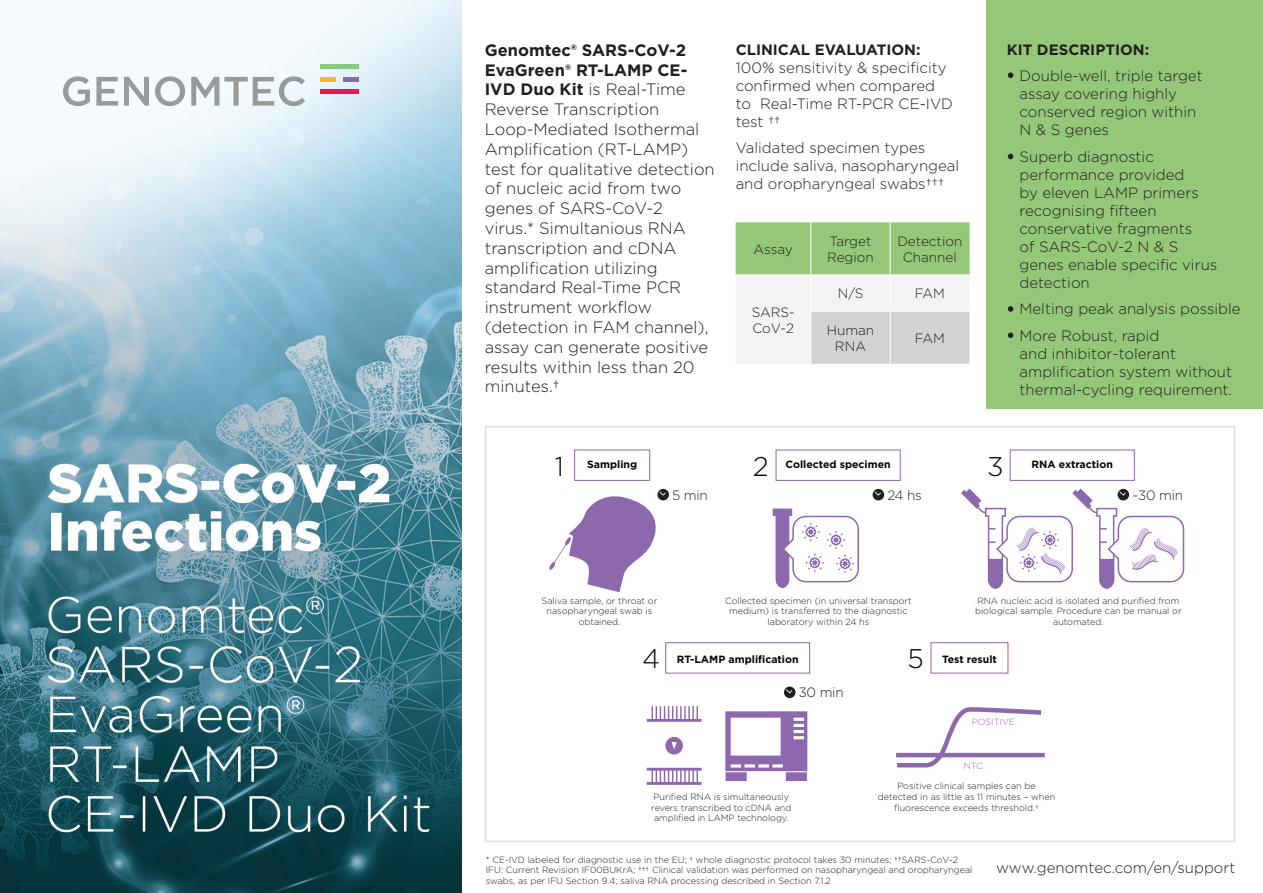
<style>
.page{position:relative;width:1263px;height:893px;background:#fff}
.page>*{position:absolute;margin:0;border:0;box-sizing:border-box;transform-origin:0 0}
.t1{font:300 27px "Gotham";color:#040503}
.t2{font:300 16.5px/19.8px "Gotham";color:#231f20}
.t3{font:300 15px/18px "Gotham";color:#231f20}
.t4{font:700 15px "Gotham";color:#231f20}
.t5{font:300 13.5px/16.2px "Gotham";color:#231f20}
.t6{font:700 10.5px "Gotham";color:#050504}
.t7{font:300 9px/10.8px "Gotham";color:#231f20;text-align:center}
.t8{font:300 9px "Gotham";color:#8e68ad}
.s1{font-weight:700}
</style>
<div class="page">
<div style="left:485px;top:426px;width:750px;height:416px;border:2px solid #dcdddf"></div>
<svg style="left:773px;top:509px;width:86px;height:79px"></svg>
<div style="left:574px;top:450px;width:76px;height:31px;border:1px solid #8e68ad"></div>
<div style="left:776px;top:450px;width:125px;height:31px;border:1px solid #8e68ad"></div>
<div style="left:1010px;top:450px;width:125px;height:31px;border:1px solid #8e68ad"></div>
<hr style="left:647px;top:719px;width:54px;height:3px;background:#8e68ad">
<svg style="left:651px;top:706px;width:47px;height:13px"></svg>
<hr style="left:647px;top:782px;width:54px;height:3px;background:#8e68ad">
<hr style="left:647px;top:768px;width:54px;height:3px;background:#8e68ad">
<svg style="left:651px;top:770px;width:47px;height:12px"></svg>
<div style="left:665px;top:737px;width:18px;height:17px;background:#8e68ad;border-radius:50%"></div>
<svg style="left:671px;top:742px;width:6px;height:7px"></svg>
<div style="left:726px;top:773px;width:20px;height:7px;background:#8e68ad"></div>
<div style="left:726px;top:772px;width:21px;height:9px;border:2px solid #8e68ad"></div>
<div style="left:787px;top:773px;width:19px;height:7px;background:#8e68ad"></div>
<div style="left:786px;top:772px;width:21px;height:9px;border:2px solid #8e68ad"></div>
<svg style="left:725px;top:711px;width:82px;height:60px"></svg>
<div style="left:665px;top:642px;width:145px;height:32px;border:1px solid #8e68ad"></div>
<div style="left:931px;top:642px;width:77px;height:31px;border:1px solid #8e68ad"></div>
<svg style="left:896px;top:707px;width:149px;height:61px"></svg>
<div style="left:986px;top:0;width:277px;height:408px;background:#95c778"></div>
<img style="left:0;top:0;width:461px;height:893px">
<svg style="left:63px;top:76px;width:242px;height:30px"></svg>
<hr style="left:320px;top:65px;width:39px;height:4px;background:#88c981">
<hr style="left:320px;top:89px;width:39px;height:4px;background:#ed1354">
<hr style="left:320px;top:77px;width:16px;height:4px;background:#fcb52c">
<hr style="left:343px;top:77px;width:16px;height:4px;background:#8e68ad">
<svg style="left:736px;top:222px;width:233px;height:142px"></svg>
<hr style="left:810px;top:275px;width:1px;height:36px;background:#fff">
<hr style="left:890px;top:275px;width:1px;height:36px;background:#fff">
<hr style="left:811px;top:311px;width:79px;height:1px;background:#fff">
<hr style="left:810px;top:311px;width:1px;height:53px;background:#fff">
<hr style="left:890px;top:311px;width:79px;height:1px;background:#fff">
<hr style="left:890px;top:311px;width:1px;height:53px;background:#fff">
<hr style="left:810px;top:222px;width:1px;height:53px;background:#fff">
<hr style="left:890px;top:222px;width:1px;height:53px;background:#fff">
<hr style="left:736px;top:275px;width:75px;height:1px;background:#fff">
<hr style="left:811px;top:275px;width:79px;height:1px;background:#fff">
<hr style="left:890px;top:275px;width:79px;height:1px;background:#fff">
<svg style="left:549px;top:489px;width:120px;height:103px"></svg>
<svg style="left:784px;top:686px;width:11px;height:12px"></svg>
<svg style="left:873px;top:489px;width:11px;height:11px"></svg>
<svg style="left:961px;top:488px;width:224px;height:101px"></svg>
<svg style="left:1008px;top:72px;width:5px;height:6px"></svg>
<svg style="left:1008px;top:154px;width:5px;height:5px"></svg>
<svg style="left:1008px;top:333px;width:5px;height:5px"></svg>
<svg style="left:1008px;top:306px;width:5px;height:6px"></svg>
<p class="t2" style="left:485px;top:40px;width:231px"><span class="s1">Genomtec® SARS-CoV-2<br>EvaGreen® RT-LAMP CE-<br>IVD Duo Kit</span> is Real-Time<br>Reverse Transcription<br>Loop-Mediated Isothermal<br>Amplification (RT-LAMP) test for qualitative detection of nucleic acid from two genes of SARS-CoV-2 virus.* Simultanious RNA transcription and cDNA amplification utilizing standard Real-Time PCR instrument workflow (detection in FAM channel), assay can generate positive results within less than 20 minutes.†</p>
<p class="t3" style="left:736px;top:40px;width:219px"><span class="s1">CLINICAL EVALUATION:<br></span>100% sensitivity &amp; specificity confirmed when compared to Real-Time RT-PCR CE-IVD test ††</p>
<p class="t3" style="left:736px;top:138px;width:225px">Validated specimen types include saliva, nasopharyngeal and oropharyngeal swabs†††</p>
<p class="t5" style="left:753px;top:241px;width:41px">Assay</p>
<p class="t5" style="left:827px;top:233px;width:48px">Target<br>Region</p>
<p class="t5" style="left:897px;top:233px;width:66px;text-align:center">Detection<br>Channel</p>
<p class="t5" style="left:838px;top:285px;width:27px">N/S</p>
<p class="t5" style="left:915px;top:285px;width:32px">FAM</p>
<p class="t5" style="left:827px;top:322px;width:49px;text-align:center">Human<br>RNA</p>
<p class="t5" style="left:915px;top:330px;width:32px">FAM</p>
<p class="t5" style="left:752px;top:303px;width:45px">SARS-<br>CoV-2</p>
<p class="t4" style="left:1007px;top:39px;width:144px">KIT DESCRIPTION:</p>
<p class="t3" style="left:1019px;top:66px;width:185px">Double-well, triple target assay covering highly conserved region within<br>N &amp; S genes</p>
<p class="t3" style="left:1019px;top:147px;width:199px">Superb diagnostic performance provided<br>by eleven LAMP primers recognising fifteen conservative fragments<br>of SARS-CoV-2 N &amp; S genes enable specific virus detection</p>
<p class="t3" style="left:1019px;top:299px;width:223px">Melting peak analysis possible</p>
<p class="t3" style="left:1019px;top:326px;width:214px">More Robust, rapid<br>and inhibitor-tolerant amplification system without thermal-cycling requirement.</p>
<p class="t1" style="left:555px;top:449px;width:11px">1</p>
<p class="t1" style="left:753px;top:449px;width:17px">2</p>
<p class="t1" style="left:987px;top:449px;width:18px">3</p>
<p class="t6" style="left:587px;top:458px;width:51px">Sampling</p>
<p class="t6" style="left:785px;top:458px;width:107px">Collected specimen</p>
<p class="t6" style="left:1031px;top:458px;width:83px">RNA extraction</p>
<p class="t5" style="left:672px;top:487px;width:37px">5 min</p>
<p class="t5" style="left:887px;top:487px;width:36px">24 hs</p>
<p class="t5" style="left:1132px;top:487px;width:52px">~30 min</p>
<p class="t7" style="left:542px;top:595px;width:117px">Saliva sample, or throat or nasopharyngeal swab is obtained.</p>
<p class="t7" style="left:725px;top:595px;width:188px">Collected specimen (in universal transport medium) is transferred to the diagnostic laboratory within 24 hs</p>
<p class="t7" style="left:975px;top:595px;width:208px">RNA nucleic acid is isolated and purified from biological sample. Procedure can be manual or automated.</p>
<p class="t1" style="left:642px;top:642px;width:19px">4</p>
<p class="t6" style="left:677px;top:652px;width:123px">RT-LAMP amplification</p>
<p class="t1" style="left:907px;top:642px;width:18px">5</p>
<p class="t6" style="left:942px;top:652px;width:56px">Test result</p>
<p class="t5" style="left:799px;top:684px;width:46px">30 min</p>
<p class="t8" style="left:972px;top:716px;width:44px">POSITIVE</p>
<p class="t8" style="left:964px;top:760px;width:21px">NTC</p>
<p class="t7" style="left:651px;top:791px;width:141px">Purified RNA is simultaneously revers transcribed to cDNA and amplified in LAMP technology.</p>
<p class="t7" style="left:878px;top:780px;width:179px">Positive clinical samples can be detected in as little as 11 minutes – when fluorescence exceeds threshold.†</p>
<p class="t7" style="left:486px;top:854px;width:488px;text-align:left">* CE-IVD labeled for diagnostic use in the EU; † whole diagnostic protocol takes 30 minutes; ††SARS-CoV-2<br>IFU: Current Revision IF00BUKrA; ††† Clinical validation was performed on nasopharyngeal and oropharyngeal swabs, as per IFU Section 9.4; saliva RNA processing described in Section 7.1.2</p>
<p class="t3" style="left:996px;top:858px;width:241px">www.genomtec.com/en/support</p>
</div>
